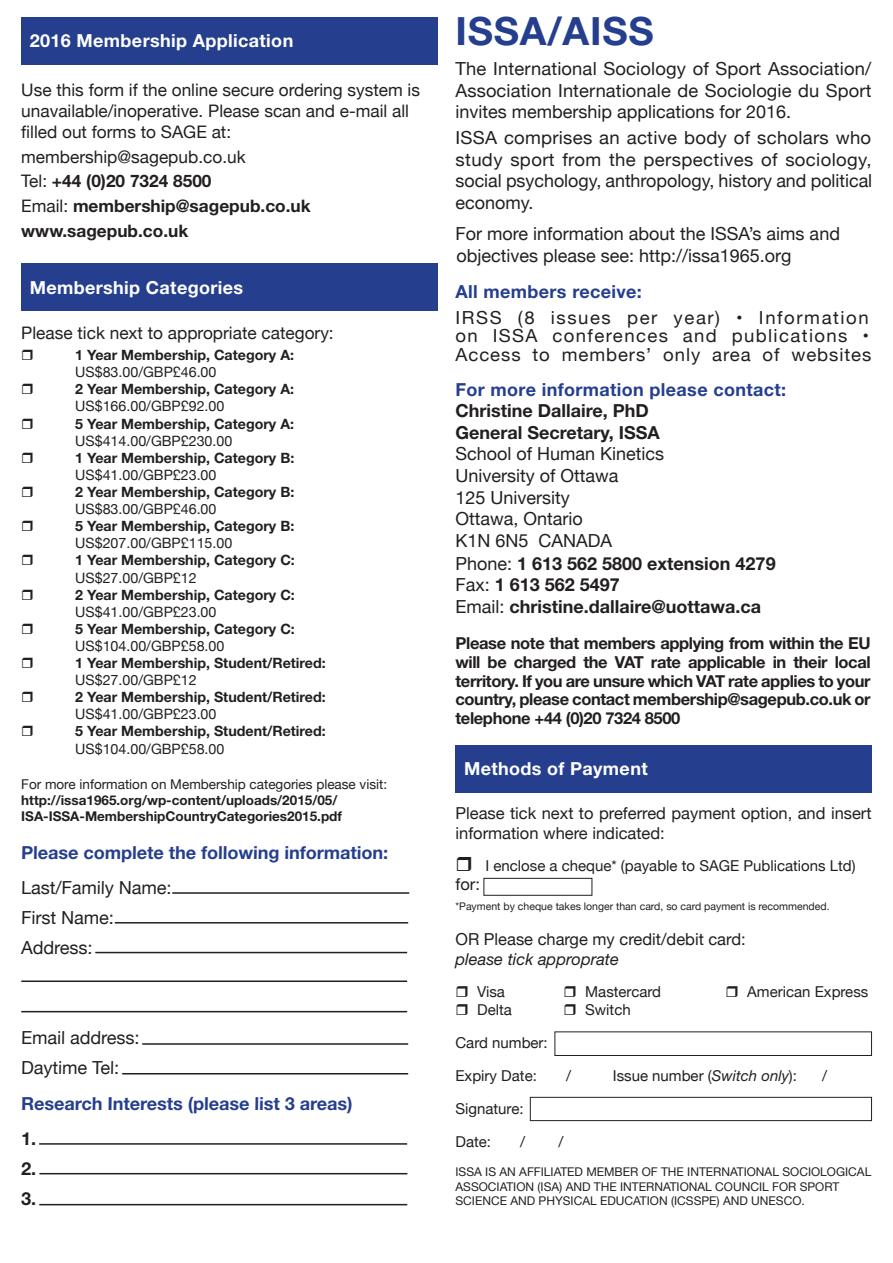
<style>
.page{position:relative;width:893px;height:1263px;background:#fff}
.page>*{position:absolute;margin:0;border:0;box-sizing:border-box;transform-origin:0 0}
.t1{font:700 39px "Helvetica Neue LT Std";letter-spacing:.02em;color:#253f8e}
.t2{font:18px/21.6px "Helvetica Neue";color:#231f20}
.t3{font:700 18px/21.6px "Helvetica Neue LT Std";color:#231f20}
.t4{font:18px/18.6px "Helvetica Neue";letter-spacing:.075em;color:#231f20}
.t5{font:700 18px "Helvetica Neue LT Std";letter-spacing:.02em;color:#253f8e}
.t6{font:700 18px "Helvetica Neue LT Std";letter-spacing:.02em;color:#fff}
.t7{font:700 18px "Helvetica Neue LT Std";color:#253f8e}
.t8{font:17.25px/20.7px "Helvetica Neue";color:#231f20}
.t9{font:700 17.25px/24.8px "Helvetica Neue LT Std";color:#231f20}
.t10{font:700 16.5px/18.8px "Helvetica Neue LT Std";letter-spacing:-.025em;color:#231f20;text-align:justify}
.t11{font:16.5px/19.8px "Helvetica Neue";color:#231f20}
.t12{font:italic 16.5px "Helvetica Neue LT Std";color:#231f20}
.t13{font:15px/32.8px "Helvetica Neue";color:#231f20}
.t14{font:700 14.25px "Helvetica Neue LT Std";color:#231f20}
.t15{font:14.25px "Helvetica Neue";color:#231f20}
.t16{font:700 13.5px/16.2px "Helvetica Neue LT Std";color:#231f20}
.t17{font:13.5px "Helvetica Neue";color:#231f20}
.t18{font:12px/14.4px "Helvetica Neue";color:#231f20}
.t19{font:10.5px "Helvetica Neue";color:#231f20}
.s1{font-family:"Helvetica Neue";font-weight:400}
.s2{font-family:"Helvetica Neue LT Std";font-style:italic}
</style>
<div class="page">
<div style="left:21px;top:17px;width:416px;height:47px;background:#253f8e"></div>
<div style="left:455px;top:745px;width:417px;height:48px;background:#253f8e"></div>
<div style="left:21px;top:264px;width:416px;height:47px;background:#253f8e"></div>
<div style="left:555px;top:1032px;width:317px;height:24px;border:1px solid #231f20"></div>
<div style="left:530px;top:1097px;width:342px;height:24px;border:1px solid #231f20"></div>
<div style="left:484px;top:878px;width:108px;height:17px;border:1px solid #231f20"></div>
<hr style="left:172px;top:892px;width:237px;height:2px;background:#231f20">
<hr style="left:115px;top:922px;width:293px;height:1px;background:#231f20">
<hr style="left:95px;top:952px;width:312px;height:1px;background:#231f20">
<hr style="left:142px;top:1043px;width:266px;height:2px;background:#231f20">
<hr style="left:122px;top:1073px;width:286px;height:1px;background:#231f20">
<hr style="left:39px;top:1143px;width:368px;height:2px;background:#231f20">
<hr style="left:39px;top:1173px;width:368px;height:1px;background:#231f20">
<hr style="left:39px;top:1204px;width:368px;height:1px;background:#231f20">
<hr style="left:21px;top:980px;width:386px;height:2px;background:#231f20">
<hr style="left:21px;top:1011px;width:386px;height:1px;background:#231f20">
<p class="t6" style="left:30px;top:30px;width:265px">2016 Membership Application</p>
<p class="t8" style="left:21px;top:81px;width:400px">Use this form if the online secure ordering system is unavailable/inoperative. Please scan and e-mail all filled out forms to SAGE at:</p>
<p class="t8" style="left:21px;top:147px;width:226px">membership@sagepub.co.uk</p>
<p class="t9" style="left:21px;top:168px;width:291px"><span class="s1">Tel:</span> +44 (0)20 7324 8500<br><span class="s1">Email:</span> membership@sagepub.co.uk www.sagepub.co.uk</p>
<p class="t6" style="left:30px;top:276px;width:215px">Membership Categories</p>
<p class="t8" style="left:21px;top:323px;width:314px">Please tick next to appropriate category:</p>
<p class="t14" style="left:75px;top:346px;width:220px">1 Year Membership, Category A:</p>
<p class="t15" style="left:75px;top:362px;width:143px">US$83.00/GBP£46.00</p>
<p class="t14" style="left:75px;top:380px;width:220px">2 Year Membership, Category A:</p>
<p class="t15" style="left:75px;top:396px;width:151px">US$166.00/GBP£92.00</p>
<p class="t14" style="left:75px;top:415px;width:220px">5 Year Membership, Category A:</p>
<p class="t15" style="left:75px;top:430px;width:159px">US$414.00/GBP£230.00</p>
<p class="t14" style="left:75px;top:449px;width:221px">1 Year Membership, Category B:</p>
<p class="t15" style="left:75px;top:464px;width:143px">US$41.00/GBP£23.00</p>
<p class="t14" style="left:75px;top:483px;width:221px">2 Year Membership, Category B:</p>
<p class="t15" style="left:75px;top:499px;width:143px">US$83.00/GBP£46.00</p>
<p class="t14" style="left:75px;top:517px;width:221px">5 Year Membership, Category B:</p>
<p class="t15" style="left:75px;top:533px;width:159px">US$207.00/GBP£115.00</p>
<p class="t14" style="left:75px;top:551px;width:221px">1 Year Membership, Category C:</p>
<p class="t15" style="left:75px;top:567px;width:123px">US$27.00/GBP£12</p>
<p class="t14" style="left:75px;top:586px;width:221px">2 Year Membership, Category C:</p>
<p class="t15" style="left:75px;top:601px;width:143px">US$41.00/GBP£23.00</p>
<p class="t14" style="left:75px;top:620px;width:221px">5 Year Membership, Category C:</p>
<p class="t15" style="left:75px;top:635px;width:151px">US$104.00/GBP£58.00</p>
<p class="t14" style="left:75px;top:654px;width:252px">1 Year Membership, Student/Retired:</p>
<p class="t15" style="left:75px;top:670px;width:123px">US$27.00/GBP£12</p>
<p class="t14" style="left:75px;top:688px;width:252px">2 Year Membership, Student/Retired:</p>
<p class="t15" style="left:75px;top:704px;width:143px">US$41.00/GBP£23.00</p>
<p class="t14" style="left:75px;top:722px;width:252px">5 Year Membership, Student/Retired:</p>
<p class="t15" style="left:75px;top:739px;width:151px">US$104.00/GBP£58.00</p>
<p class="t17" style="left:21px;top:774px;width:367px">For more information on Membership categories please visit:</p>
<p class="t16" style="left:21px;top:792px;width:322px">http://issa1965.org/wp-content/uploads/2015/05/<br>ISA-ISSA-MembershipCountryCategories2015.pdf</p>
<p class="t7" style="left:21px;top:841px;width:369px">Please complete the following information:</p>
<p class="t2" style="left:21px;top:873px;width:152px;line-height:30.2px">Last/Family Name:<br>First Name:<br>Address:</p>
<p class="t2" style="left:21px;top:1023px;width:120px;line-height:30.2px">Email address:<br>Daytime Tel:</p>
<p class="t5" style="left:21px;top:1093px;width:333px">Research Interests (please list 3 areas)</p>
<p class="t3" style="left:21px;top:1123px;width:17px;line-height:30.2px;text-align:justify">1.<br>2.<br>3.</p>
<h1 class="t1" style="left:455px;top:7px;width:200px">ISSA/AISS</h1>
<p class="t2" style="left:455px;top:59px;width:417px;text-align:justify">The International Sociology of Sport Association/ Association Internationale de Sociologie du Sport invites membership applications for 2016.</p>
<p class="t2" style="left:455px;top:128px;width:418px;text-align:justify">ISSA comprises an active body of scholars who study sport from the perspectives of sociology, social psychology, anthropology, history and political economy.</p>
<p class="t2" style="left:455px;top:224px;width:386px">For more information about the ISSA’s aims and objectives please see: http://issa1965.org</p>
<p class="t5" style="left:455px;top:280px;width:188px">All members receive:</p>
<p class="t4" style="left:455px;top:309px;width:417px">IRSS (8 issues per year) • Information on ISSA conferences and publications •<br>Access to members’ only area of websites</p>
<p class="t5" style="left:455px;top:378px;width:332px">For more information please contact:</p>
<p class="t3" style="left:455px;top:400px;width:206px">Christine Dallaire, PhD<br>General Secretary, ISSA</p>
<p class="t2" style="left:455px;top:444px;width:210px">School of Human Kinetics<br>University of Ottawa<br>125 University<br>Ottawa, Ontario<br>K1N 6N5 CANADA</p>
<p class="t3" style="left:455px;top:552px;width:322px"><span class="s1">Phone:</span> 1 613 562 5800 extension 4279<br><span class="s1">Fax:</span> 1 613 562 5497<br><span class="s1">Email:</span> christine.dallaire@uottawa.ca</p>
<p class="t10" style="left:455px;top:633px;width:417px">Please note that members applying from within the EU will be charged the VAT rate applicable in their local territory. If you are unsure which VAT rate applies to your country, please contact membership@sagepub.co.uk or telephone +44 (0)20 7324 8500</p>
<p class="t6" style="left:464px;top:758px;width:185px">Methods of Payment</p>
<p class="t11" style="left:455px;top:804px;width:418px">Please tick next to preferred payment option, and insert information where indicated:</p>
<p class="t13" style="left:485px;top:850px;width:372px">I enclose a cheque* (payable to SAGE Publications Ltd)</p>
<p class="t11" style="left:455px;top:875px;width:26px">for:</p>
<p class="t19" style="left:455px;top:899px;width:376px">*Payment by cheque takes longer than card, so card payment is recommended.</p>
<p class="t11" style="left:455px;top:930px;width:292px">OR Please charge my credit/debit card:</p>
<p class="t12" style="left:455px;top:949px;width:165px">please tick approprate</p>
<p class="t13" style="left:477px;top:976px;width:29px">Visa</p>
<p class="t13" style="left:585px;top:976px;width:77px">Mastercard</p>
<p class="t13" style="left:747px;top:976px;width:123px">American Express</p>
<p class="t13" style="left:477px;top:994px;width:36px">Delta</p>
<p class="t13" style="left:585px;top:994px;width:47px">Switch</p>
<p class="t13" style="left:455px;top:1027px;width:94px">Card number:<br>Expiry Date:</p>
<p class="t13" style="left:566px;top:1060px;width:6px">/</p>
<p class="t13" style="left:613px;top:1060px;width:186px">Issue number (<span class="s2">Switch only</span>):</p>
<p class="t13" style="left:822px;top:1060px;width:6px">/</p>
<p class="t13" style="left:455px;top:1093px;width:70px">Signature:<br>Date:</p>
<p class="t13" style="left:520px;top:1126px;width:6px">/</p>
<p class="t13" style="left:559px;top:1126px;width:6px">/</p>
<p class="t18" style="left:455px;top:1165px;width:417px">ISSA IS AN AFFILIATED MEMBER OF THE INTERNATIONAL SOCIOLOGICAL<br>ASSOCIATION (ISA) AND THE INTERNATIONAL COUNCIL FOR SPORT<br>SCIENCE AND PHYSICAL EDUCATION (ICSSPE) AND UNESCO.</p>
</div>
